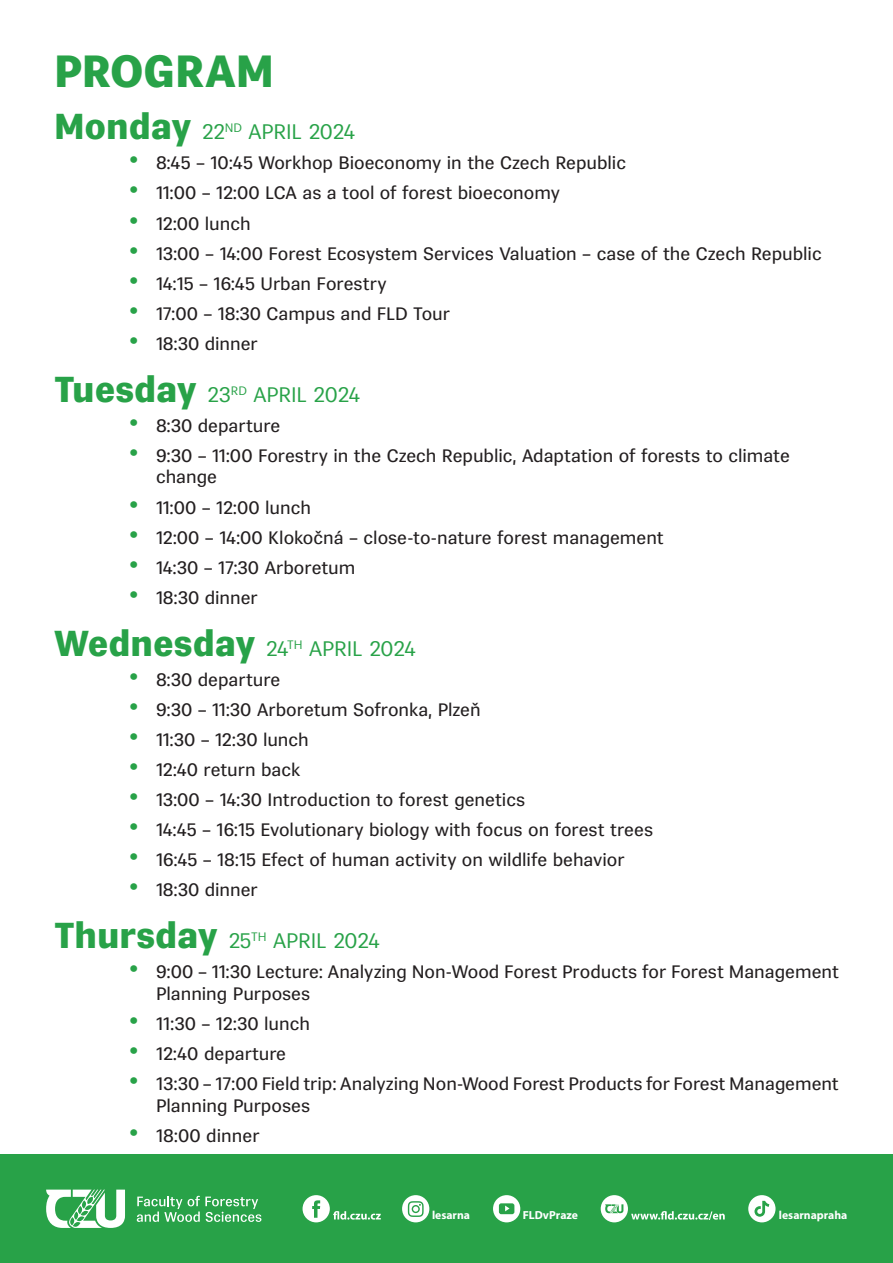
<style>
.page{position:relative;width:893px;height:1263px;background:#fff}
.page>*{position:absolute;margin:0;border:0;box-sizing:border-box;transform-origin:0 0}
.t1{font:900 45px "Vegan Sans Premium";letter-spacing:-.005em;color:#28a248}
.t2{font:300 21px "Vegan Sans Premium";letter-spacing:-.01em;color:#28a248}
.t3{font:18px/21.6px "Vegan Sans Premium";letter-spacing:-.005em;color:#231f20}
.t4{font:700 11.7px "Myriad Pro";color:#fff}
.s1{font-weight:900;font-size:36px}
.s2{font-size:27px;color:#28a248}
</style>
<div class="page">
<div style="left:0;top:1154px;width:893px;height:109px;background:#28a248"></div>
<svg style="left:46px;top:1189px;width:79px;height:39px"></svg>
<svg style="left:137px;top:1196px;width:124px;height:26px"></svg>
<svg style="left:303px;top:1195px;width:78px;height:27px"></svg>
<svg style="left:402px;top:1195px;width:27px;height:27px"></svg>
<svg style="left:493px;top:1195px;width:27px;height:27px"></svg>
<svg style="left:601px;top:1195px;width:124px;height:27px"></svg>
<svg style="left:748px;top:1195px;width:27px;height:27px"></svg>
<p class="t1" style="left:54px;top:45px;width:222px">PROGRAM</p>
<p class="t2" style="left:54px;top:120px;width:303px"><span class="s1">Monday</span> 22<sup>ND</sup> APRIL 2024</p>
<p class="t3" style="left:129px;top:152px;width:498px"><span class="s2">•</span> 8:45 – 10:45 Workhop Bioeconomy in the Czech Republic</p>
<p class="t3" style="left:129px;top:182px;width:432px"><span class="s2">•</span> 11:00 – 12:00 LCA as a tool of forest bioeconomy</p>
<p class="t3" style="left:129px;top:213px;width:123px"><span class="s2">•</span> 12:00 lunch</p>
<p class="t3" style="left:129px;top:243px;width:694px"><span class="s2">•</span> 13:00 – 14:00 Forest Ecosystem Services Valuation – case of the Czech Republic</p>
<p class="t3" style="left:129px;top:273px;width:259px"><span class="s2">•</span> 14:15 – 16:45 Urban Forestry</p>
<p class="t3" style="left:129px;top:303px;width:322px"><span class="s2">•</span> 17:00 – 18:30 Campus and FLD Tour</p>
<p class="t3" style="left:129px;top:333px;width:130px"><span class="s2">•</span> 18:30 dinner</p>
<p class="t2" style="left:54px;top:382px;width:308px"><span class="s1">Tuesday</span> 23<sup>RD</sup> APRIL 2024</p>
<p class="t3" style="left:129px;top:415px;width:153px"><span class="s2">•</span> 8:30 departure</p>
<p class="t3" style="left:156px;top:445px;width:635px;text-indent:-27px"><span class="s2">•</span> 9:30 – 11:00 Forestry in the Czech Republic, Adaptation of forests to climate change</p>
<p class="t3" style="left:129px;top:497px;width:183px"><span class="s2">•</span> 11:00 – 12:00 lunch</p>
<p class="t3" style="left:129px;top:527px;width:536px"><span class="s2">•</span> 12:00 – 14:00 Klokočná – close-to-nature forest management</p>
<p class="t3" style="left:129px;top:557px;width:228px"><span class="s2">•</span> 14:30 – 17:30 Arboretum</p>
<p class="t3" style="left:129px;top:587px;width:130px"><span class="s2">•</span> 18:30 dinner</p>
<p class="t2" style="left:54px;top:636px;width:364px"><span class="s1">Wednesday</span> 24<sup>TH</sup> APRIL 2024</p>
<p class="t3" style="left:129px;top:669px;width:153px"><span class="s2">•</span> 8:30 departure</p>
<p class="t3" style="left:129px;top:699px;width:353px"><span class="s2">•</span> 9:30 – 11:30 Arboretum Sofronka, Plzeň</p>
<p class="t3" style="left:129px;top:729px;width:181px"><span class="s2">•</span> 11:30 – 12:30 lunch</p>
<p class="t3" style="left:129px;top:759px;width:173px"><span class="s2">•</span> 12:40 return back</p>
<p class="t3" style="left:129px;top:789px;width:398px"><span class="s2">•</span> 13:00 – 14:30 Introduction to forest genetics</p>
<p class="t3" style="left:129px;top:819px;width:526px"><span class="s2">•</span> 14:45 – 16:15 Evolutionary biology with focus on forest trees</p>
<p class="t3" style="left:129px;top:849px;width:497px"><span class="s2">•</span> 16:45 – 18:15 Efect of human activity on wildlife behavior</p>
<p class="t3" style="left:129px;top:879px;width:130px"><span class="s2">•</span> 18:30 dinner</p>
<p class="t2" style="left:54px;top:928px;width:328px"><span class="s1">Thursday</span> 25<sup>TH</sup> APRIL 2024</p>
<p class="t3" style="left:156px;top:961px;width:684px;text-indent:-27px"><span class="s2">•</span> 9:00 – 11:30 Lecture: Analyzing Non-Wood Forest Products for Forest Management<br>Planning Purposes</p>
<p class="t3" style="left:129px;top:1013px;width:183px"><span class="s2">•</span> 11:30 – 12:30 lunch</p>
<p class="t3" style="left:129px;top:1043px;width:158px"><span class="s2">•</span> 12:40 departure</p>
<p class="t3" style="left:156px;top:1073px;width:684px;text-indent:-27px"><span class="s2">•</span> 13:30 – 17:00 Field trip: Analyzing Non-Wood Forest Products for Forest Management<br>Planning Purposes</p>
<p class="t3" style="left:129px;top:1125px;width:132px"><span class="s2">•</span> 18:00 dinner</p>
<p class="t4" style="left:432px;top:1208px;width:40px">lesarna</p>
<p class="t4" style="left:523px;top:1208px;width:57px">FLDvPraze</p>
<p class="t4" style="left:779px;top:1208px;width:70px">lesarnapraha</p>
</div>
